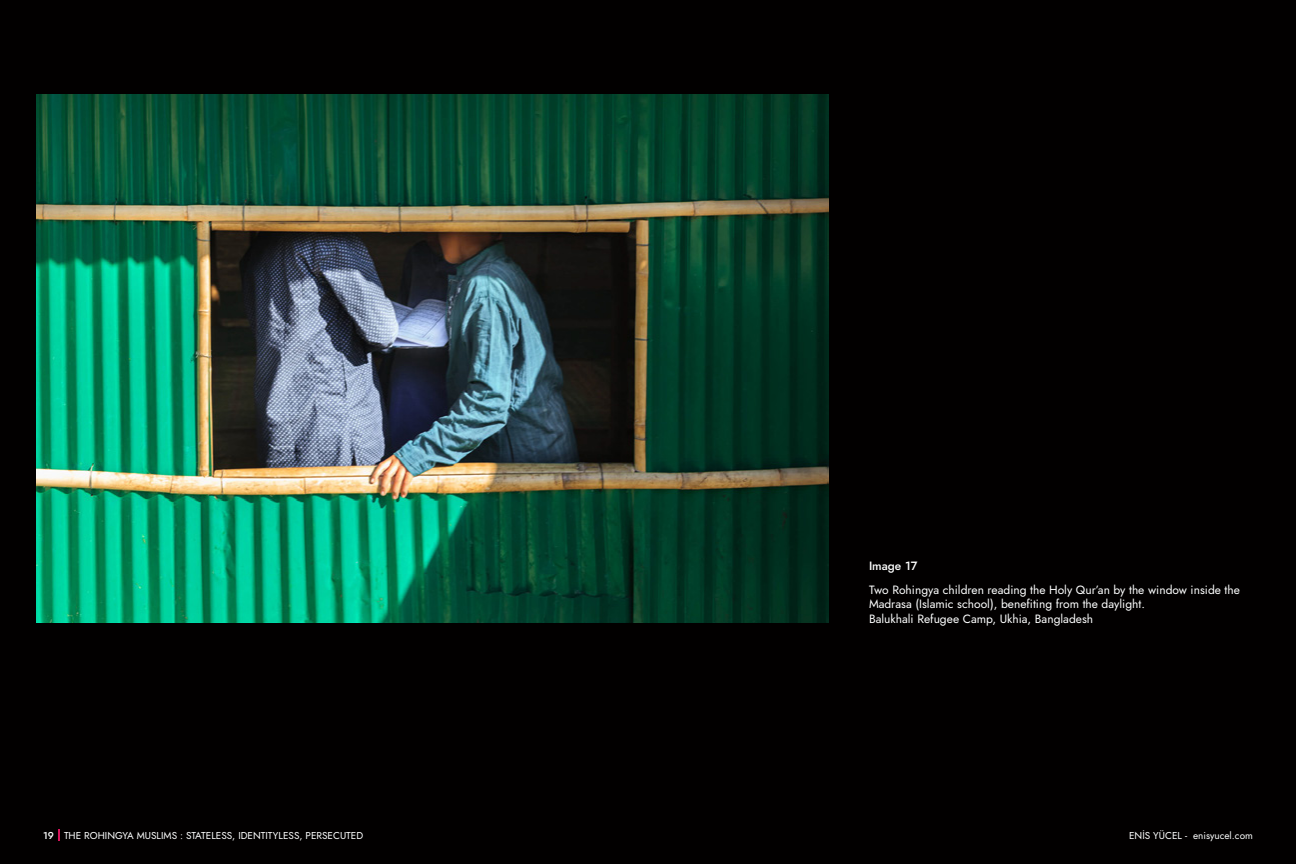
<style>
.page{position:relative;width:1296px;height:864px;background:#020000}
.page>*{position:absolute;margin:0;border:0;box-sizing:border-box;transform-origin:0 0}
.t1{font:12px/14.4px "Jost";color:#fff}
.t2{font:500 12px "Jost";color:#fff}
.t3{font:10px "Jost";color:#fff}
.s1{font-weight:500}
</style>
<div class="page">
<svg style="left:58px;top:829px;width:1px;height:12px"></svg>
<img style="left:36px;top:94px;width:793px;height:529px">
<p class="t2" style="left:869px;top:558px;width:50px">Image 17</p>
<p class="t1" style="left:869px;top:583px;width:372px">Two Rohingya children reading the Holy Qur’an by the window inside the<br>Madrasa (Islamic school), benefiting from the daylight.<br>Balukhali Refugee Camp, Ukhia, Bangladesh</p>
<p class="t3" style="left:43px;top:829px;width:322px"><span class="s1">19</span> THE ROHINGYA MUSLIMS : STATELESS, IDENTITYLESS, PERSECUTED</p>
<p class="t3" style="left:1129px;top:828px;width:125px">ENİS YÜCEL - enisyucel.com</p>
</div>
